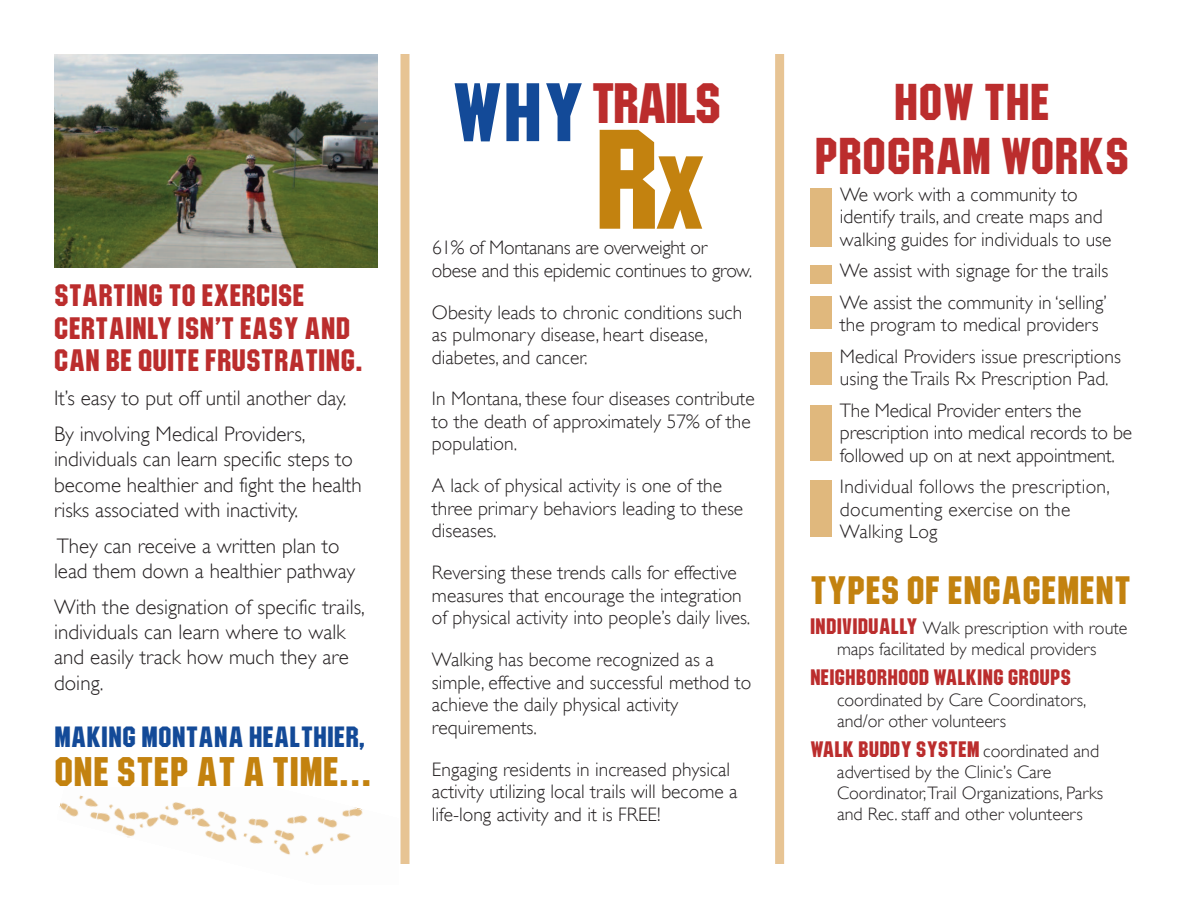
<style>
.page{position:relative;width:1188px;height:918px;background:#fff}
.page>*{position:absolute;margin:0;border:0;box-sizing:border-box;transform-origin:0 0}
.t1{font:123px "Machine Font";color:#c3820f}
.t2{font:72px "Machine Font";color:#134a98}
.t3{font:49.5px "Machine Font";letter-spacing:-.05em;color:#bb2d2d}
.t4{font:45px/54px "Machine Font";color:#bb2d2d;text-align:center}
.t5{font:36px "Machine Font";color:#c3820f}
.t6{font:34.5px "Machine Font";color:#c3820f}
.t7{font:27px/32.4px "Machine Font";color:#bb2d2d}
.t8{font:25.5px "Machine Font";color:#134a98}
.t9{font:300 21px/25.2px "Gill Sans";color:#231f20}
.t10{font:300 19.5px/22.5px "Gill Sans";color:#231f20}
.t11{font:19.5px "Machine Font";color:#bb2d2d}
.t12{font:300 18px/21px "Gill Sans";color:#231f20}
.s1{font-size:90px}
.s2{font-family:"Machine Font";font-weight:400;font-size:19.5px;color:#bb2d2d}
.s3{font-family:"Gill Sans";font-weight:300;font-size:18px;color:#231f20}
</style>
<div class="page">
<div style="left:810px;top:188px;width:22px;height:59px;background:#e0b87d"></div>
<div style="left:810px;top:265px;width:22px;height:18px;background:#e0b87d"></div>
<div style="left:810px;top:296px;width:22px;height:32px;background:#e0b87d"></div>
<div style="left:810px;top:352px;width:22px;height:33px;background:#e0b87d"></div>
<div style="left:810px;top:405px;width:22px;height:55px;background:#e0b87d"></div>
<div style="left:810px;top:480px;width:22px;height:57px;background:#e0b87d"></div>
<img style="left:54px;top:54px;width:324px;height:214px">
<div style="left:400px;top:54px;width:10px;height:810px;background:#e7c494"></div>
<div style="left:775px;top:54px;width:9px;height:810px;background:#e7c494"></div>
<img style="left:59px;top:795px;width:304px;height:61px">
<h3 class="t7" style="left:54px;top:281px;width:310px">STARTING TO EXERCISE<br>CERTAINLY ISN’T EASY AND<br>CAN BE QUITE FRUSTRATING.</h3>
<p class="t9" style="left:54px;top:380px;width:294px;line-height:36px">It’s easy to put off until another day.<br>By involving Medical Providers,</p>
<p class="t9" style="left:54px;top:447px;width:309px">individuals can learn specific steps to become healthier and fight the health risks associated with inactivity.</p>
<p class="t9" style="left:54px;top:533px;width:303px">They can receive a written plan to lead them down a healthier pathway</p>
<p class="t9" style="left:54px;top:595px;width:313px">With the designation of specific trails, individuals can learn where to walk and easily track how much they are doing.</p>
<h3 class="t8" style="left:54px;top:723px;width:313px">MAKING MONTANA HEALTHIER,</h3>
<h3 class="t5" style="left:54px;top:752px;width:319px">ONE STEP AT A TIME…</h3>
<h2 class="t2" style="left:452px;top:74px;width:134px">WHY</h2>
<h3 class="t3" style="left:591px;top:77px;width:132px">TRAILS</h3>
<h1 class="t1" style="left:594px;top:114px;width:114px">R<span class="s1">X</span></h1>
<p class="t10" style="left:432px;top:236px;width:322px">61% of Montanans are overweight or obese and this epidemic continues to grow.</p>
<p class="t10" style="left:432px;top:301px;width:312px">Obesity leads to chronic conditions such as pulmonary disease, heart disease, diabetes, and cancer.</p>
<p class="t10" style="left:432px;top:388px;width:324px">In Montana, these four diseases contribute to the death of approximately 57% of the population.</p>
<p class="t10" style="left:432px;top:475px;width:313px">A lack of physical activity is one of the three primary behaviors leading to these diseases.</p>
<p class="t10" style="left:432px;top:562px;width:320px">Reversing these trends calls for effective measures that encourage the integration of physical activity into people’s daily lives.</p>
<p class="t10" style="left:432px;top:649px;width:321px">Walking has become recognized as a simple, effective and successful method to achieve the daily physical activity requirements.</p>
<p class="t10" style="left:432px;top:758px;width:307px">Engaging residents in increased physical activity utilizing local trails will become a life-long activity and it is FREE!</p>
<h3 class="t4" style="left:815px;top:78px;width:316px">HOW THE<br>PROGRAM WORKS</h3>
<p class="t10" style="left:840px;top:183px;width:273px">We work with a community to identify trails, and create maps and walking guides for individuals to use</p>
<p class="t10" style="left:840px;top:255px;width:270px;line-height:31.5px">We assist with signage for the trails<br>We assist the community in ‘selling’</p>
<p class="t10" style="left:840px;top:309px;width:282px;line-height:31.5px">the program to medical providers<br>Medical Providers issue prescriptions</p>
<p class="t10" style="left:840px;top:363px;width:270px;line-height:31.5px">using theTrails Rx Prescription Pad.<br>The Medical Provider enters the</p>
<p class="t10" style="left:840px;top:422px;width:294px">prescription into medical records to be followed up on at next appointment.</p>
<p class="t10" style="left:840px;top:476px;width:271px">Individual follows the prescription, documenting exercise on the<br>Walking Log</p>
<h3 class="t6" style="left:810px;top:572px;width:323px">TYPES OF ENGAGEMENT</h3>
<p class="t12" style="left:810px;top:618px;width:319px;text-align:center"><span class="s2">INDIVIDUALLY</span> Walk prescription with route maps facilitated by medical providers</p>
<p class="t11" style="left:810px;top:667px;width:263px">NEIGHBORHOOD WALKING GROUPS</p>
<p class="t12" style="left:837px;top:690px;width:251px">coordinated by Care Coordinators, and/or other volunteers</p>
<p class="t11" style="left:810px;top:739px;width:291px">WALK BUDDY SYSTEM <span class="s3">coordinated and</span></p>
<p class="t12" style="left:837px;top:762px;width:268px">advertised by the Clinic’s Care<br>Coordinator,Trail Organizations, Parks and Rec. staff and other volunteers</p>
</div>
